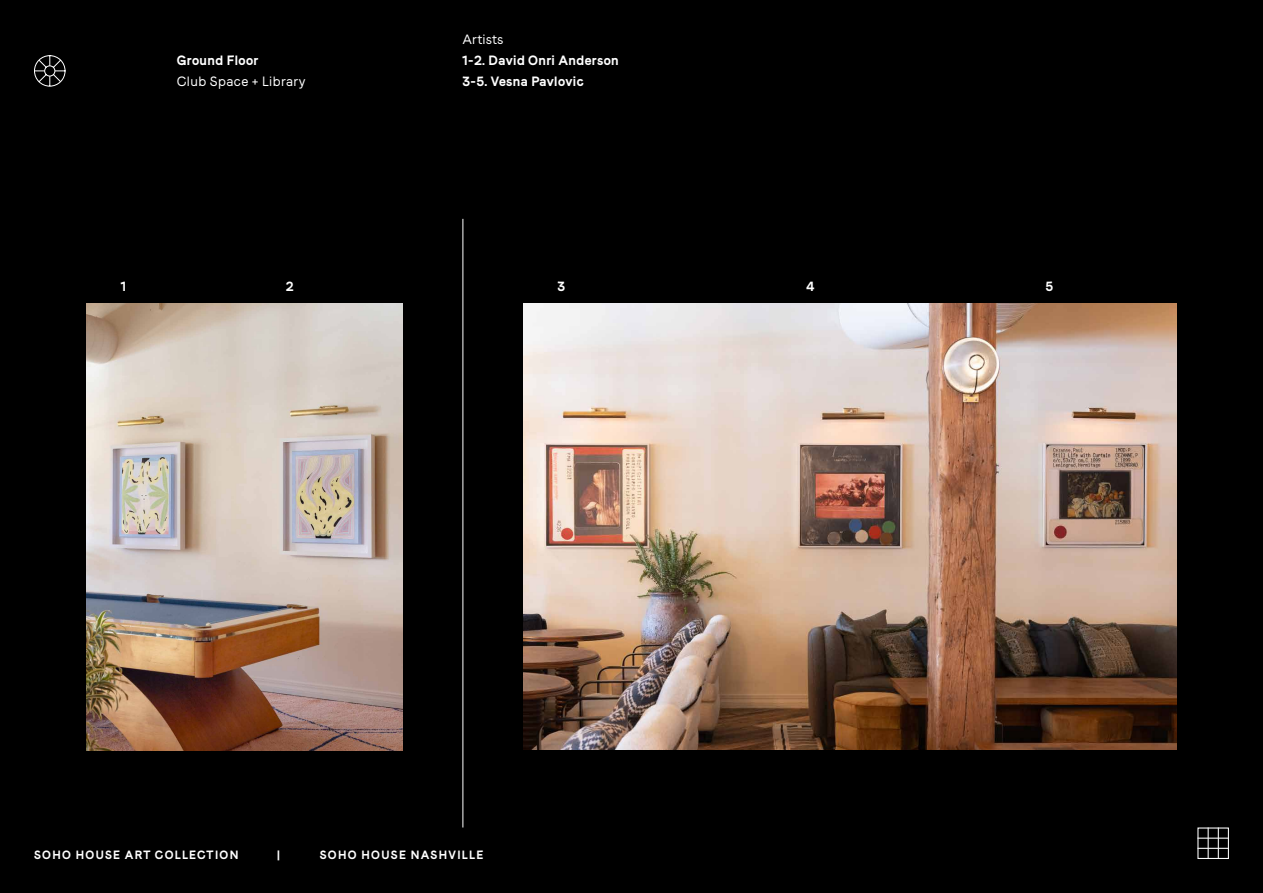
<style>
.page{position:relative;width:1263px;height:893px;background:#000}
.page>*{position:absolute;margin:0;border:0;box-sizing:border-box;transform-origin:0 0}
.t1{font:13.5px/21px "Faro Bold Lucky";letter-spacing:.03em;color:#fff}
.t2{font:13.5px "Faro Regular Lucky";letter-spacing:.03em;color:#fff}
.t3{font:13.5px "Faro Regular Lucky";letter-spacing:.01em;color:#fff}
.t4{font:12px "Faro Bold Lucky";letter-spacing:.11em;color:#fff}
</style>
<div class="page">
<div style="left:1197px;top:827px;width:32px;height:32px;border:1px solid #fff"></div>
<hr style="left:1207px;top:827px;width:2px;height:32px;background:#fff">
<hr style="left:1218px;top:827px;width:1px;height:32px;background:#fff">
<hr style="left:1197px;top:848px;width:32px;height:1px;background:#fff">
<hr style="left:1197px;top:838px;width:32px;height:1px;background:#fff">
<svg style="left:34px;top:55px;width:32px;height:32px"></svg>
<img style="left:86px;top:304px;width:316px;height:446px">
<img style="left:524px;top:303px;width:653px;height:447px">
<hr style="left:462px;top:219px;width:1px;height:608px;background:#fff">
<p class="t1" style="left:177px;top:50px;width:83px">Ground Floor</p>
<p class="t2" style="left:177px;top:72px;width:130px">Club Space + Library</p>
<p class="t3" style="left:462px;top:29px;width:42px">Artists</p>
<p class="t1" style="left:462px;top:50px;width:158px">1-2. David Onri Anderson<br>3-5. Vesna Pavlovic</p>
<p class="t1" style="left:121px;top:276px;width:7px">1</p>
<p class="t1" style="left:286px;top:276px;width:9px">2</p>
<p class="t1" style="left:557px;top:276px;width:9px">3</p>
<p class="t1" style="left:806px;top:276px;width:10px">4</p>
<p class="t1" style="left:1045px;top:276px;width:9px">5</p>
<p class="t4" style="left:34px;top:846px;width:206px">SOHO HOUSE ART COLLECTION</p>
<p class="t4" style="left:277px;top:846px;width:5px">|</p>
<p class="t4" style="left:320px;top:846px;width:165px">SOHO HOUSE NASHVILLE</p>
</div>
